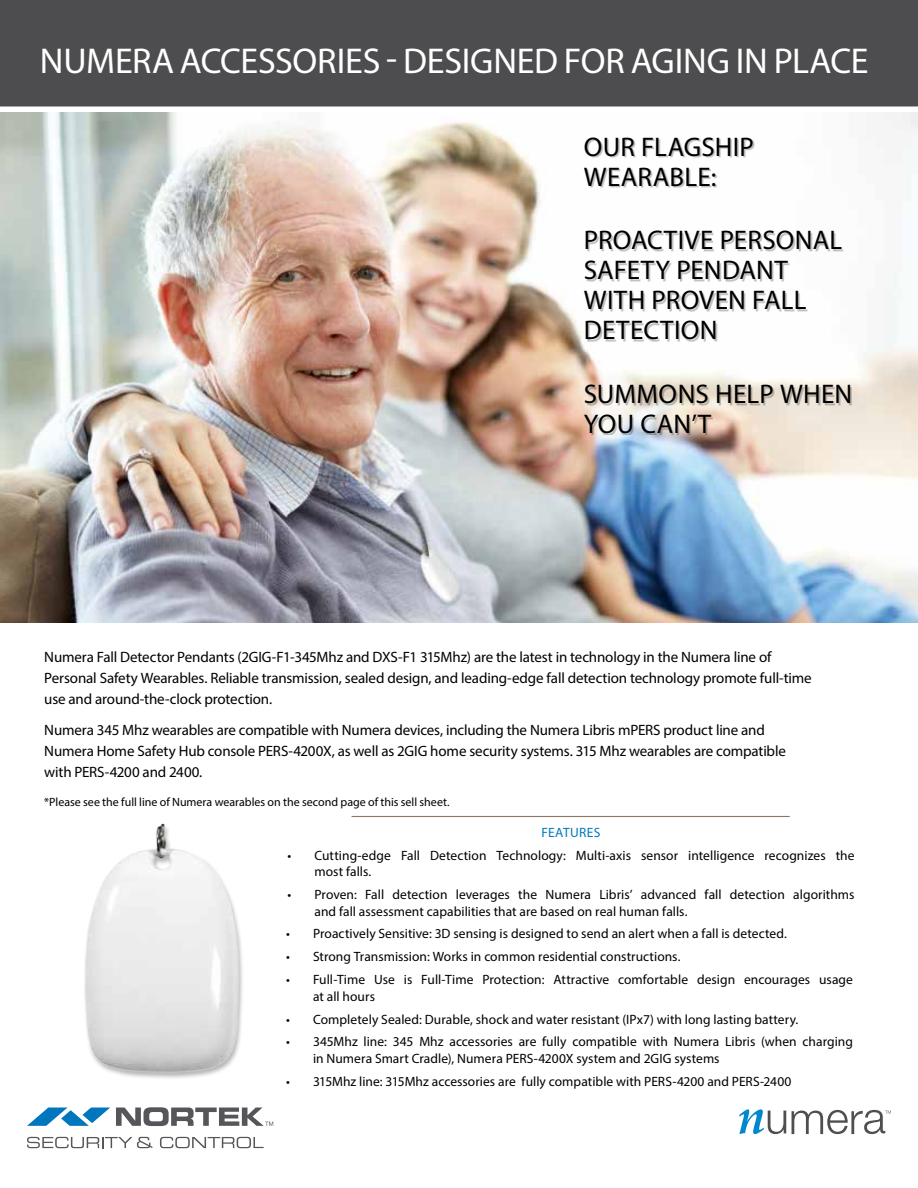
<style>
.page{position:relative;width:918px;height:1188px;background:#fff}
.page>*{position:absolute;margin:0;border:0;box-sizing:border-box;transform-origin:0 0}
.t1{font:36px "Myriad Pro";letter-spacing:-.005em;color:#fff}
.t2{font:27px/30px "Myriad Pro";letter-spacing:.01em;color:#000}
.t3{font:15px/21px "Myriad Pro";letter-spacing:-.01em;color:#000}
.t4{font:13.5px/16.2px "Myriad Pro";letter-spacing:.005em;color:#000}
.t5{font:13.5px "Myriad Pro";letter-spacing:.03em;color:#0079c1}
.t6{font:12px "Myriad Pro";color:#000}
</style>
<div class="page">
<div style="left:0;top:0;width:918px;height:108px;background:#4d4d4f"></div>
<img style="left:0;top:112px;width:918px;height:510px">
<img style="left:84px;top:823px;width:159px;height:255px">
<svg style="left:0;top:106px;width:918px;height:2px;background:#d2d2d3"></svg>
<hr style="left:352px;top:816px;width:438px;height:1px;background:#8c7965">
<svg style="left:739px;top:1109px;width:47px;height:25px"></svg>
<svg style="left:792px;top:1110px;width:99px;height:24px"></svg>
<div style="left:586px;top:139px;width:266px;height:296px;background:#000;opacity:.25"></div>
<svg style="left:27px;top:1108px;width:83px;height:18px"></svg>
<svg style="left:27px;top:1137px;width:126px;height:11px"></svg>
<svg style="left:160px;top:1137px;width:104px;height:11px"></svg>
<svg style="left:116px;top:1107px;width:157px;height:19px"></svg>
<h1 class="t1" style="left:40px;top:38px;width:830px">NUMERA ACCESSORIES - DESIGNED FOR AGING IN PLACE</h1>
<h2 class="t2" style="left:584px;top:131px;width:172px">OUR FLAGSHIP<br>WEARABLE:</h2>
<h2 class="t2" style="left:584px;top:225px;width:260px">PROACTIVE PERSONAL<br>SAFETY PENDANT<br>WITH PROVEN FALL<br>DETECTION</h2>
<h2 class="t2" style="left:584px;top:379px;width:270px">SUMMONS HELP WHEN<br>YOU CAN’T</h2>
<p class="t3" style="left:44px;top:646px;width:769px">Numera Fall Detector Pendants (2GIG-F1-345Mhz and DXS-F1 315Mhz) are the latest in technology in the Numera line of<br>Personal Safety Wearables. Reliable transmission, sealed design, and leading-edge fall detection technology promote full-time use and around-the-clock protection.</p>
<p class="t3" style="left:44px;top:720px;width:743px">Numera 345 Mhz wearables are compatible with Numera devices, including the Numera Libris mPERS product line and<br>Numera Home Safety Hub console PERS-4200X, as well as 2GIG home security systems. 315 Mhz wearables are compatible with PERS-4200 and 2400.</p>
<p class="t6" style="left:44px;top:794px;width:407px">*Please see the full line of Numera wearables on the second page of this sell sheet.</p>
<p class="t5" style="left:541px;top:824px;width:61px">FEATURES</p>
<p class="t4" style="left:315px;top:847px;width:542px;text-indent:-27px">• Cutting-edge Fall Detection Technology: Multi-axis sensor intelligence recognizes the most falls.</p>
<p class="t4" style="left:315px;top:886px;width:541px;text-indent:-27px">• Proven: Fall detection leverages the Numera Libris’ advanced fall detection algorithms and fall assessment capabilities that are based on real human falls.</p>
<p class="t4" style="left:286px;top:926px;width:502px">• Proactively Sensitive: 3D sensing is designed to send an alert when a fall is detected.</p>
<p class="t4" style="left:286px;top:949px;width:396px">• Strong Transmission: Works in common residential constructions.</p>
<p class="t4" style="left:313px;top:972px;width:542px;text-indent:-27px">• Full-Time Use is Full-Time Protection: Attractive comfortable design encourages usage at all hours</p>
<p class="t4" style="left:286px;top:1011px;width:514px">• Completely Sealed: Durable, shock and water resistant (IPx7) with long lasting battery.</p>
<p class="t4" style="left:313px;top:1034px;width:541px;text-indent:-27px">• 345Mhz line: 345 Mhz accessories are fully compatible with Numera Libris (when charging in Numera Smart Cradle), Numera PERS-4200X system and 2GIG systems</p>
<p class="t4" style="left:286px;top:1073px;width:507px">• 315Mhz line: 315Mhz accessories are fully compatible with PERS-4200 and PERS-2400</p>
</div>
